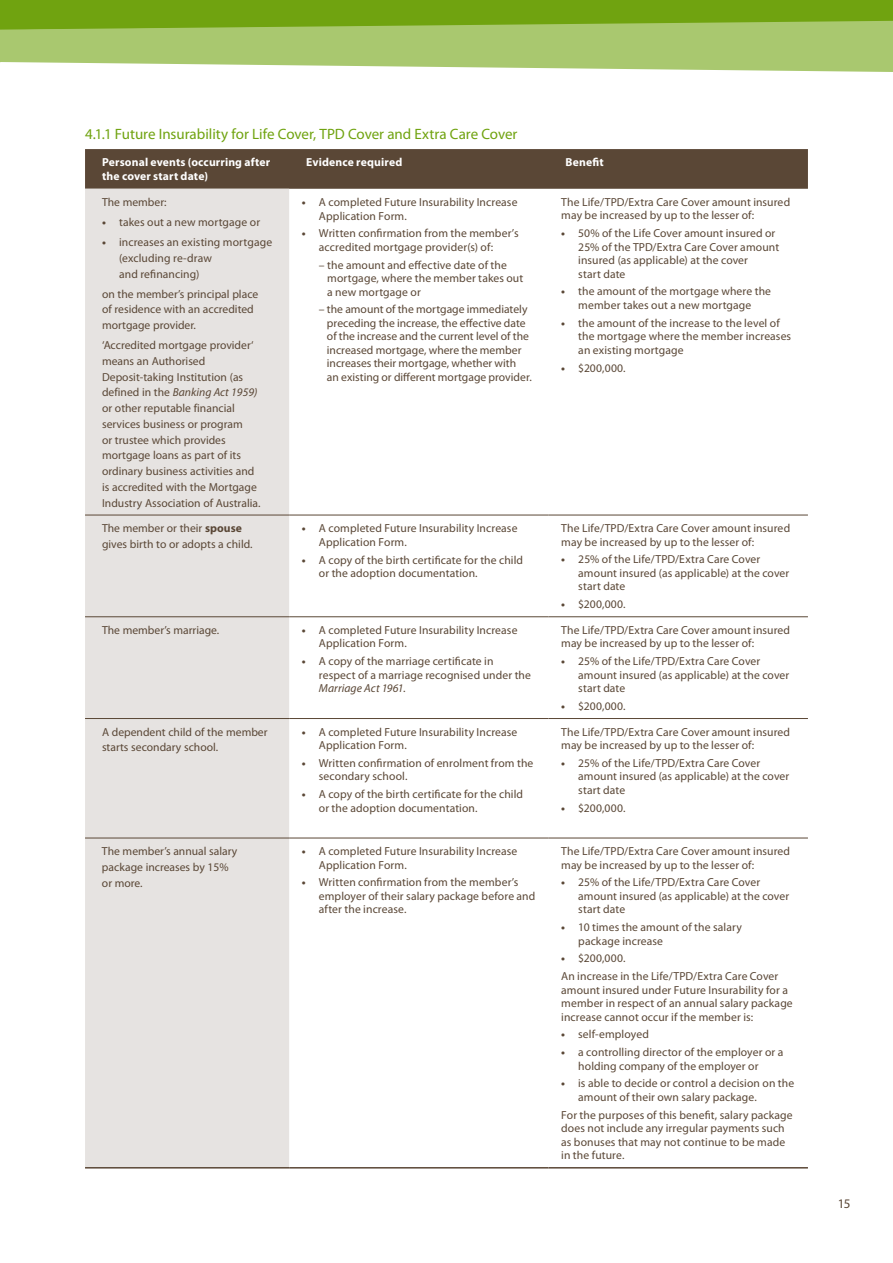
<style>
.page{position:relative;width:893px;height:1263px;background:#fff}
.page>*{position:absolute;margin:0;border:0;box-sizing:border-box;transform-origin:0 0}
.t1{font:15px "Myriad Pro";color:#70a310}
.t2{font:13.2px "Myriad Pro";color:#5a4736}
.t3{font:11.7px/13.5px "Myriad Pro";letter-spacing:.005em;color:#5a4736}
.t4{font:700 11.7px/14px "Myriad Pro";letter-spacing:.015em;color:#fff}
.s1{font-weight:700}
.s2{font-style:italic}
</style>
<div class="page">
<div style="left:0;top:0;width:893px;height:21px;background:#70a310"></div>
<svg style="left:0;top:21px;width:893px;height:51px;background:#acca75"></svg>
<div style="left:85px;top:149px;width:723px;height:40px;background:#5a4736"></div>
<div style="left:85px;top:189px;width:204px;height:978px;background:#e6e3e1"></div>
<hr style="left:85px;top:616px;width:204px;height:1px;background:#5a4736">
<hr style="left:289px;top:616px;width:260px;height:1px;background:#5a4736">
<hr style="left:549px;top:616px;width:259px;height:1px;background:#5a4736">
<hr style="left:85px;top:718px;width:204px;height:1px;background:#5a4736">
<hr style="left:289px;top:718px;width:260px;height:1px;background:#5a4736">
<hr style="left:549px;top:718px;width:259px;height:1px;background:#5a4736">
<hr style="left:85px;top:838px;width:204px;height:1px;background:#5a4736">
<hr style="left:289px;top:838px;width:260px;height:1px;background:#5a4736">
<hr style="left:549px;top:838px;width:259px;height:1px;background:#5a4736">
<hr style="left:85px;top:515px;width:204px;height:1px;background:#5a4736">
<hr style="left:289px;top:515px;width:260px;height:1px;background:#5a4736">
<hr style="left:549px;top:515px;width:259px;height:1px;background:#5a4736">
<hr style="left:85px;top:1167px;width:204px;height:1px;background:#5a4736">
<hr style="left:289px;top:1167px;width:260px;height:1px;background:#5a4736">
<hr style="left:549px;top:1167px;width:259px;height:1px;background:#5a4736">
<p class="t1" style="left:85px;top:125px;width:434px">4.1.1 Future Insurability for Life Cover, TPD Cover and Extra Care Cover</p>
<p class="t4" style="left:102px;top:155px;width:170px">Personal events (occurring after the cover start date)</p>
<p class="t4" style="left:306px;top:155px;width:98px">Evidence required</p>
<p class="t4" style="left:566px;top:155px;width:40px">Benefit</p>
<p class="t3" style="left:102px;top:195px;width:66px">The member:</p>
<p class="t3" style="left:102px;top:215px;width:160px"><span class="s1">•</span> takes out a new mortgage or</p>
<p class="t3" style="left:119px;top:234px;width:155px;line-height:15.8px;text-indent:-17px"><span class="s1">•</span> increases an existing mortgage (excluding re-draw<br>and refinancing)</p>
<p class="t3" style="left:102px;top:286px;width:158px;line-height:15.8px">on the member’s principal place of residence with an accredited mortgage provider.</p>
<p class="t3" style="left:102px;top:337px;width:160px;line-height:15.8px">‘Accredited mortgage provider‘ means an Authorised<br>Deposit-taking Institution (as defined in the <span class="s2">Banking Act 1959) </span>or other reputable financial services business or program<br>or trustee which provides mortgage loans as part of its ordinary business activities and is accredited with the Mortgage<br>Industry Association of Australia.</p>
<p class="t3" style="left:561px;top:195px;width:230px">The Life/TPD/Extra Care Cover amount insured may be increased by up to the lesser of:</p>
<p class="t3" style="left:578px;top:226px;width:202px;text-indent:-17px"><span class="s1">•</span> 50% of the Life Cover amount insured or<br>25% of the TPD/Extra Care Cover amount insured (as applicable) at the cover<br>start date</p>
<p class="t3" style="left:561px;top:285px;width:211px;text-align:center"><span class="s1">•</span> the amount of the mortgage where the member takes out a new mortgage</p>
<p class="t3" style="left:578px;top:316px;width:213px;text-indent:-17px"><span class="s1">•</span> the amount of the increase to the level of the mortgage where the member increases an existing mortgage</p>
<p class="t3" style="left:561px;top:361px;width:66px"><span class="s1">•</span> $200,000.</p>
<p class="t3" style="left:319px;top:195px;width:200px;text-indent:-17px"><span class="s1">•</span> A completed Future Insurability Increase<br>Application Form.</p>
<p class="t3" style="left:319px;top:226px;width:200px;text-indent:-17px"><span class="s1">•</span> Written confirmation from the member’s accredited mortgage provider(s) of:</p>
<p class="t3" style="left:327px;top:258px;width:198px;text-indent:-8px">– the amount and effective date of the mortgage, where the member takes out a new mortgage or</p>
<p class="t3" style="left:327px;top:302px;width:206px;text-indent:-8px">– the amount of the mortgage immediately preceding the increase, the effective date of the increase and the current level of the increased mortgage, where the member increases their mortgage, whether with<br>an existing or different mortgage provider.</p>
<p class="t3" style="left:102px;top:520px;width:152px;line-height:15.8px">The member or their <span class="s1">spouse </span>gives birth to or adopts a child.</p>
<p class="t3" style="left:319px;top:521px;width:200px;text-indent:-17px"><span class="s1">•</span> A completed Future Insurability Increase<br>Application Form.</p>
<p class="t3" style="left:319px;top:553px;width:206px;text-indent:-17px"><span class="s1">•</span> A copy of the birth certificate for the child or the adoption documentation.</p>
<p class="t3" style="left:102px;top:623px;width:119px">The member’s marriage.</p>
<p class="t3" style="left:319px;top:623px;width:200px;text-indent:-17px"><span class="s1">•</span> A completed Future Insurability Increase<br>Application Form.</p>
<p class="t3" style="left:319px;top:654px;width:214px;text-indent:-17px"><span class="s1">•</span> A copy of the marriage certificate in respect of a marriage recognised under the<br><span class="s2">Marriage Act 1961</span>.</p>
<p class="t3" style="left:102px;top:724px;width:167px;line-height:15.8px">A dependent child of the member starts secondary school.</p>
<p class="t3" style="left:319px;top:725px;width:200px;text-indent:-17px"><span class="s1">•</span> A completed Future Insurability Increase<br>Application Form.</p>
<p class="t3" style="left:319px;top:756px;width:216px;text-indent:-17px"><span class="s1">•</span> Written confirmation of enrolment from the secondary school.</p>
<p class="t3" style="left:319px;top:787px;width:206px;text-indent:-17px"><span class="s1">•</span> A copy of the birth certificate for the child or the adoption documentation.</p>
<p class="t3" style="left:102px;top:843px;width:137px;line-height:15.8px">The member’s annual salary package increases by 15% or more.</p>
<p class="t3" style="left:319px;top:844px;width:200px;text-indent:-17px"><span class="s1">•</span> A completed Future Insurability Increase<br>Application Form.</p>
<p class="t3" style="left:319px;top:875px;width:218px;text-indent:-17px"><span class="s1">•</span> Written confirmation from the member’s employer of their salary package before and after the increase.</p>
<p class="t3" style="left:561px;top:521px;width:230px">The Life/TPD/Extra Care Cover amount insured may be increased by up to the lesser of:</p>
<p class="t3" style="left:578px;top:553px;width:213px;text-indent:-17px"><span class="s1">•</span> 25% of the Life/TPD/Extra Care Cover amount insured (as applicable) at the cover start date</p>
<p class="t3" style="left:561px;top:597px;width:66px"><span class="s1">•</span> $200,000.</p>
<p class="t3" style="left:561px;top:623px;width:230px">The Life/TPD/Extra Care Cover amount insured may be increased by up to the lesser of:</p>
<p class="t3" style="left:578px;top:654px;width:213px;text-indent:-17px"><span class="s1">•</span> 25% of the Life/TPD/Extra Care Cover amount insured (as applicable) at the cover start date</p>
<p class="t3" style="left:561px;top:699px;width:66px"><span class="s1">•</span> $200,000.</p>
<p class="t3" style="left:561px;top:725px;width:230px">The Life/TPD/Extra Care Cover amount insured may be increased by up to the lesser of:</p>
<p class="t3" style="left:578px;top:756px;width:213px;text-indent:-17px"><span class="s1">•</span> 25% of the Life/TPD/Extra Care Cover amount insured (as applicable) at the cover start date</p>
<p class="t3" style="left:561px;top:801px;width:66px"><span class="s1">•</span> $200,000.</p>
<p class="t3" style="left:561px;top:844px;width:230px">The Life/TPD/Extra Care Cover amount insured may be increased by up to the lesser of:</p>
<p class="t3" style="left:578px;top:875px;width:213px;text-indent:-17px"><span class="s1">•</span> 25% of the Life/TPD/Extra Care Cover amount insured (as applicable) at the cover start date</p>
<p class="t3" style="left:578px;top:920px;width:165px;text-indent:-17px"><span class="s1">•</span> 10 times the amount of the salary package increase</p>
<p class="t3" style="left:561px;top:949px;width:219px;line-height:17.7px"><span class="s1">•</span> $200,000.<br>An increase in the Life/TPD/Extra Care Cover</p>
<p class="t3" style="left:561px;top:983px;width:233px">amount insured under Future Insurability for a member in respect of an annual salary package increase cannot occur if the member is:</p>
<p class="t3" style="left:561px;top:1027px;width:89px"><span class="s1">•</span> self-employed</p>
<p class="t3" style="left:578px;top:1045px;width:207px;text-indent:-17px"><span class="s1">•</span> a controlling director of the employer or a holding company of the employer or</p>
<p class="t3" style="left:578px;top:1076px;width:218px;text-indent:-17px"><span class="s1">•</span> is able to decide or control a decision on the amount of their own salary package.</p>
<p class="t3" style="left:561px;top:1108px;width:233px">For the purposes of this benefit, salary package does not include any irregular payments such as bonuses that may not continue to be made in the future.</p>
<p class="t2" style="left:838px;top:1195px;width:14px">15</p>
</div>
